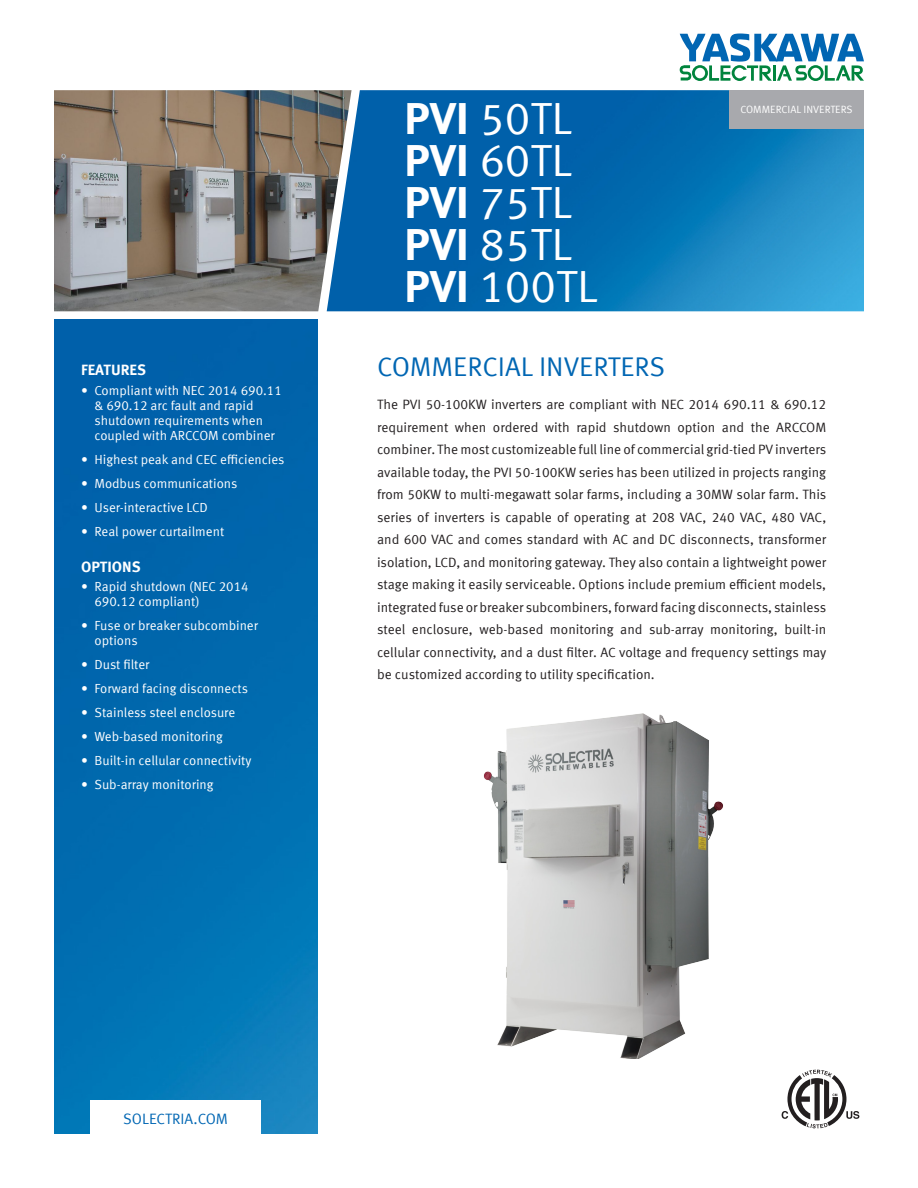
<style>
.page{position:relative;width:918px;height:1188px;background:#fff}
.page>*{position:absolute;margin:0;border:0;box-sizing:border-box;transform-origin:0 0}
.t1{font:45px "Meta Offc Norm";color:#fff}
.t2{font:27px "Meta Offc Norm";color:#0166b3}
.Bullet_Sections{font:700 15px "Meta Offc";color:#fff}
.t3{font:15px "Meta Offc Norm";color:#0166b3}
.t4{font:13.5px/22.5px "Meta Offc Norm";color:#231f20;text-align:justify}
.t5{font:13.2px/15px "Meta Offc Norm";color:#fff}
.t6{font:10.5px "Meta Offc Norm";color:#fff}
.s1{font-family:"Meta Offc";font-weight:700}
</style>
<div class="page">
<img style="left:54px;top:90px;width:273px;height:221px">
<img style="left:327px;top:90px;width:537px;height:221px">
<img style="left:54px;top:320px;width:263px;height:814px">
<div style="left:729px;top:90px;width:135px;height:39px;background:#a8a9ad"></div>
<svg style="left:680px;top:34px;width:184px;height:47px"></svg>
<img style="left:483px;top:713px;width:240px;height:346px">
<svg style="left:782px;top:1070px;width:77px;height:58px"></svg>
<div style="left:91px;top:1100px;width:170px;height:44px;background:#fff"></div>
<p class="Bullet_Sections" style="left:81px;top:361px;width:66px">FEATURES</p>
<p class="t5" style="left:94px;top:383px;width:189px;text-indent:-14px">• Compliant with NEC 2014 690.11 &amp; 690.12 arc fault and rapid shutdown requirements when coupled with ARCCOM combiner</p>
<p class="t5" style="left:81px;top:452px;width:205px">• Highest peak and CEC efficiencies</p>
<p class="t5" style="left:81px;top:476px;width:158px">• Modbus communications</p>
<p class="t5" style="left:81px;top:500px;width:128px">• User-interactive LCD</p>
<p class="t5" style="left:81px;top:524px;width:145px">• Real power curtailment</p>
<p class="Bullet_Sections" style="left:81px;top:558px;width:61px">OPTIONS</p>
<p class="t5" style="left:94px;top:580px;width:156px;text-indent:-14px">• Rapid shutdown (NEC 2014<br>690.12 compliant)</p>
<p class="t5" style="left:94px;top:619px;width:165px;text-indent:-14px">• Fuse or breaker subcombiner options</p>
<p class="t5" style="left:81px;top:658px;width:70px">• Dust filter</p>
<p class="t5" style="left:81px;top:682px;width:169px">• Forward facing disconnects</p>
<p class="t5" style="left:81px;top:706px;width:156px">• Stainless steel enclosure</p>
<p class="t5" style="left:81px;top:730px;width:143px">• Web-based monitoring</p>
<p class="t5" style="left:81px;top:754px;width:172px">• Built-in cellular connectivity</p>
<p class="t5" style="left:81px;top:778px;width:134px">• Sub-array monitoring</p>
<p class="t1" style="left:404px;top:92px;width:170px"><span class="s1">PVI</span> 50TL</p>
<p class="t1" style="left:404px;top:134px;width:170px"><span class="s1">PVI</span> 60TL</p>
<p class="t1" style="left:404px;top:176px;width:170px"><span class="s1">PVI</span> 75TL</p>
<p class="t1" style="left:404px;top:218px;width:170px"><span class="s1">PVI</span> 85TL</p>
<p class="t1" style="left:404px;top:260px;width:195px"><span class="s1">PVI</span> 100TL</p>
<p class="t6" style="left:741px;top:104px;width:113px">COMMERCIAL INVERTERS</p>
<p class="t2" style="left:377px;top:351px;width:289px">COMMERCIAL INVERTERS</p>
<p class="t4" style="left:377px;top:394px;width:451px">The PVI 50-100KW inverters are compliant with NEC 2014 690.11 &amp; 690.12 requirement when ordered with rapid shutdown option and the ARCCOM combiner. The most customizeable full line of commercial grid-tied PV inverters available today, the PVI 50-100KW series has been utilized in projects ranging from 50KW to multi-megawatt solar farms, including a 30MW solar farm. This series of inverters is capable of operating at 208 VAC, 240 VAC, 480 VAC, and 600 VAC and comes standard with AC and DC disconnects, transformer isolation, LCD, and monitoring gateway. They also contain a lightweight power stage making it easily serviceable. Options include premium efficient models, integrated fuse or breaker subcombiners, forward facing disconnects, stainless steel enclosure, web-based monitoring and sub-array monitoring, built-in cellular connectivity, and a dust filter. AC voltage and frequency settings may be customized according to utility specification.</p>
<p class="t3" style="left:123px;top:1110px;width:106px">SOLECTRIA.COM</p>
</div>
